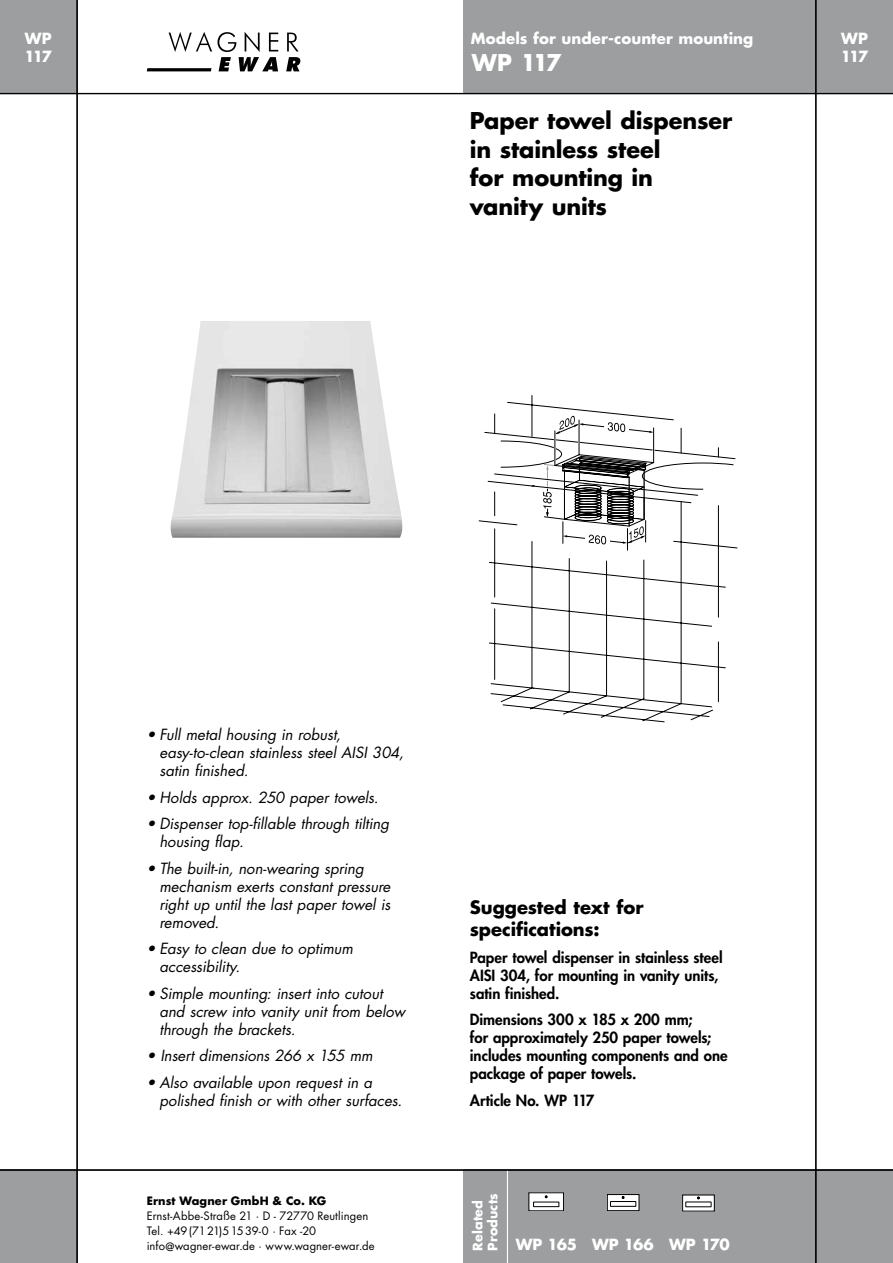
<style>
.page{position:relative;width:893px;height:1263px;background:#fff}
.page>*{position:absolute;margin:0;border:0;box-sizing:border-box;transform-origin:0 0}
.t1{font:700 22.5px/28.5px "Futura Std";letter-spacing:-.005em;color:#000}
.t2{font:700 22.5px "Futura Std";color:#fff}
.t3{font:700 18px/22.5px "Futura Std";color:#000}
.t4{font:italic 15px/18px "Futura Std";color:#000}
.t5{font:800 15px/18px "Futura Std";color:#000}
.t6{font:700 15px/18px "Futura Std";letter-spacing:.005em;color:#fff}
.t7{font:700 15px "Futura Std";letter-spacing:-.02em;color:#fff}
.t8{font:700 12.75px/15px "Futura Std";letter-spacing:.01em;color:#fff}
.t9{font:11.25px/15px "Futura Std";letter-spacing:.01em;color:#000}
.t10{font:700 11.25px "Futura Std";letter-spacing:.015em;color:#000}
</style>
<div class="page">
<div style="left:463px;top:1169px;width:430px;height:94px;background:#9c9e9f"></div>
<div style="left:0;top:1169px;width:77px;height:94px;background:#9c9e9f"></div>
<div style="left:463px;top:0;width:430px;height:94px;background:#9c9e9f"></div>
<div style="left:0;top:0;width:77px;height:94px;background:#9c9e9f"></div>
<hr style="left:507px;top:1169px;width:1px;height:94px;background:#fff">
<svg style="left:147px;top:32px;width:153px;height:39px"></svg>
<svg style="left:479px;top:395px;width:258px;height:327px"></svg>
<svg style="left:484px;top:416px;width:252px;height:134px"></svg>
<img style="left:171px;top:321px;width:231px;height:217px">
<svg style="left:529px;top:1193px;width:35px;height:18px"></svg>
<hr style="left:534px;top:1202px;width:25px;height:4px;background:#fff">
<div style="left:533px;top:1202px;width:26px;height:5px;border:1px solid #000"></div>
<svg style="left:607px;top:1194px;width:32px;height:17px"></svg>
<div style="left:610px;top:1201px;width:26px;height:5px;background:#fff"></div>
<div style="left:610px;top:1201px;width:26px;height:5px;border:1px solid #000"></div>
<svg style="left:682px;top:1195px;width:32px;height:16px"></svg>
<div style="left:686px;top:1202px;width:25px;height:5px;background:#fff"></div>
<div style="left:686px;top:1202px;width:25px;height:5px;border:1px solid #000"></div>
<hr style="left:77px;top:0;width:1px;height:1263px;background:#000">
<hr style="left:815px;top:0;width:1px;height:1263px;background:#000">
<hr style="left:0;top:93px;width:893px;height:1px;background:#000">
<hr style="left:0;top:1169px;width:893px;height:1px;background:#000">
<p class="t6" style="left:471px;top:29px;width:284px">Models for under-counter mounting</p>
<p class="t6" style="left:25px;top:29px;width:29px">WP<br>117</p>
<p class="t6" style="left:841px;top:29px;width:29px">WP<br>117</p>
<h1 class="t2" style="left:472px;top:48px;width:91px">WP 117</h1>
<h1 class="t1" style="left:470px;top:106px;width:264px">Paper towel dispenser in stainless steel<br>for mounting in<br>vanity units</h1>
<p class="t4" style="left:159px;top:726px;width:246px;text-indent:-13px">• Full metal housing in robust, easy-to-clean stainless steel AISI 304, satin finished.</p>
<p class="t4" style="left:147px;top:788px;width:233px">• Holds approx. 250 paper towels.</p>
<p class="t4" style="left:159px;top:815px;width:231px;text-indent:-13px">• Dispenser top-fillable through tilting housing flap.</p>
<p class="t4" style="left:159px;top:859px;width:232px;text-indent:-13px">• The built-in, non-wearing spring mechanism exerts constant pressure right up until the last paper towel is removed.</p>
<p class="t4" style="left:159px;top:940px;width:195px;text-indent:-13px">• Easy to clean due to optimum accessibility.</p>
<p class="t4" style="left:159px;top:984px;width:247px;text-indent:-13px">• Simple mounting: insert into cutout and screw into vanity unit from below through the brackets.</p>
<p class="t4" style="left:147px;top:1047px;width:227px">• Insert dimensions 266 x 155 mm</p>
<p class="t4" style="left:159px;top:1073px;width:244px;text-indent:-13px">• Also available upon request in a polished finish or with other surfaces.</p>
<p class="t10" style="left:147px;top:1193px;width:181px">Ernst Wagner GmbH &amp; Co. KG</p>
<p class="t9" style="left:147px;top:1208px;width:230px">Ernst-Abbe-Straße 21 · D - 72770 Reutlingen<br>Tel. +49(7121)51539-0 · Fax -20 info@wagner-ewar.de · www.wagner-ewar.de</p>
<p class="t3" style="left:470px;top:895px;width:175px">Suggested text for specifications:</p>
<p class="t5" style="left:470px;top:948px;width:254px">Paper towel dispenser in stainless steel<br>AISI 304, for mounting in vanity units, satin finished.</p>
<p class="t5" style="left:470px;top:1010px;width:259px">Dimensions 300 x 185 x 200 mm;<br>for approximately 250 paper towels; includes mounting components and one package of paper towels.</p>
<p class="t5" style="left:470px;top:1091px;width:126px">Article No. WP 117</p>
<p class="t8" style="left:470px;top:1251px;width:59px;rotate:-90deg">Related<br>Products</p>
<p class="t7" style="left:516px;top:1234px;width:216px">WP 165 WP 166 WP 170</p>
</div>
